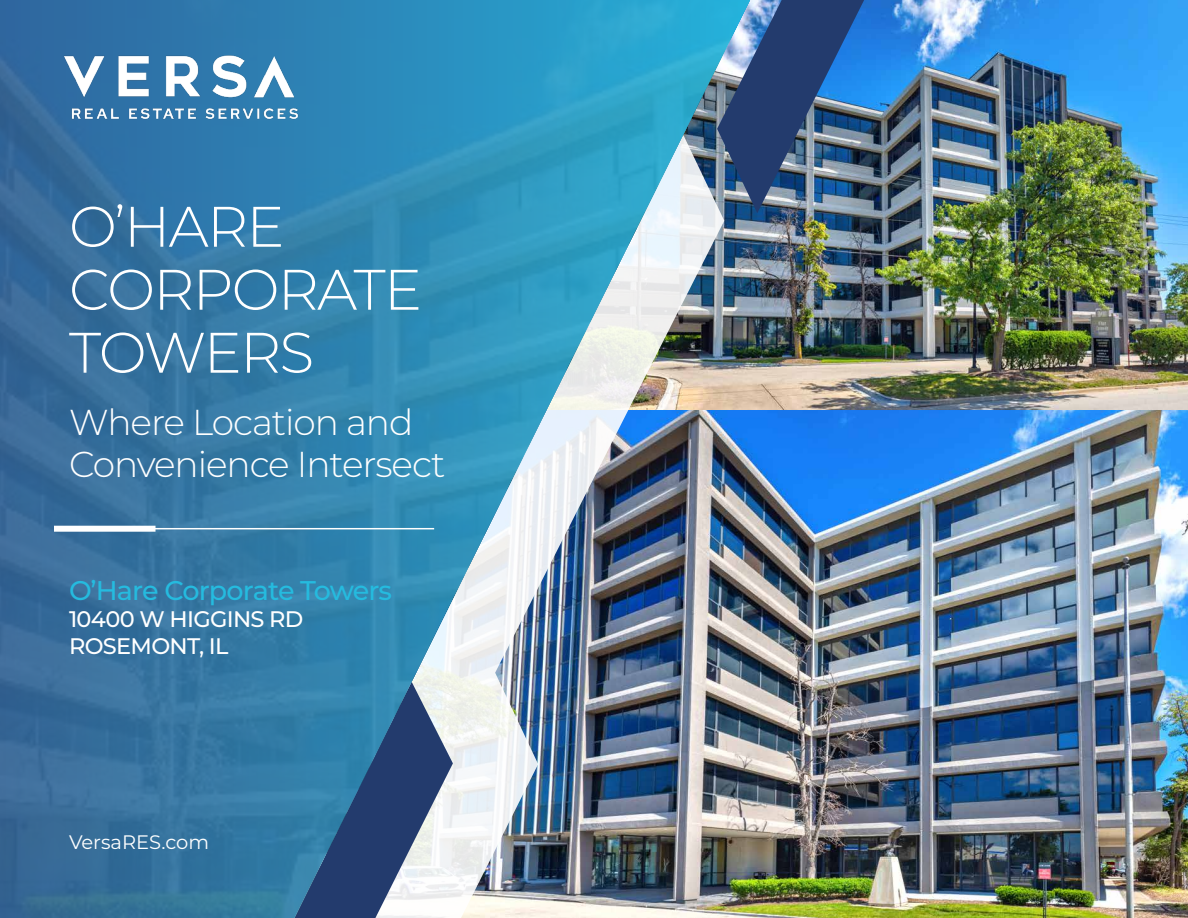
<style>
.page{position:relative;width:1188px;height:918px;background:#fff}
.page>*{position:absolute;margin:0;border:0;box-sizing:border-box;transform-origin:0 0}
.t1{font:300 57px/63px "Montserrat";letter-spacing:-.03em;color:#fff}
.t2{font:300 36px/42px "Montserrat";letter-spacing:-.03em;color:#fff}
.t3{font:500 27px "Montserrat";letter-spacing:-.035em;color:#25bbdf}
.t4{font:500 22.5px/27px "Montserrat";letter-spacing:-.03em;color:#fff}
.t5{font:19.5px "Montserrat";color:#fff}
</style>
<div class="page">
<img style="left:752px;top:0;width:436px;height:410px">
<img style="left:752px;top:410px;width:436px;height:508px">
<img style="left:752px;top:0;width:112px;height:213px">
<img style="left:0;top:0;width:752px;height:918px">
<img style="left:54px;top:54px;width:253px;height:68px">
<div style="left:54px;top:526px;width:102px;height:6px;background:#fff"></div>
<hr style="left:130px;top:528px;width:304px;height:1px;background:#fff">
<h1 class="t1" style="left:69px;top:193px;width:355px">O’HARE<br>CORPORATE<br>TOWERS</h1>
<p class="t2" style="left:69px;top:400px;width:378px">Where Location and<br>Convenience Intersect</p>
<p class="t3" style="left:69px;top:571px;width:325px">O’Hare Corporate Towers</p>
<p class="t4" style="left:69px;top:604px;width:236px">10400 W HIGGINS RD<br>ROSEMONT, IL</p>
<p class="t5" style="left:69px;top:829px;width:142px">VersaRES.com</p>
</div>
